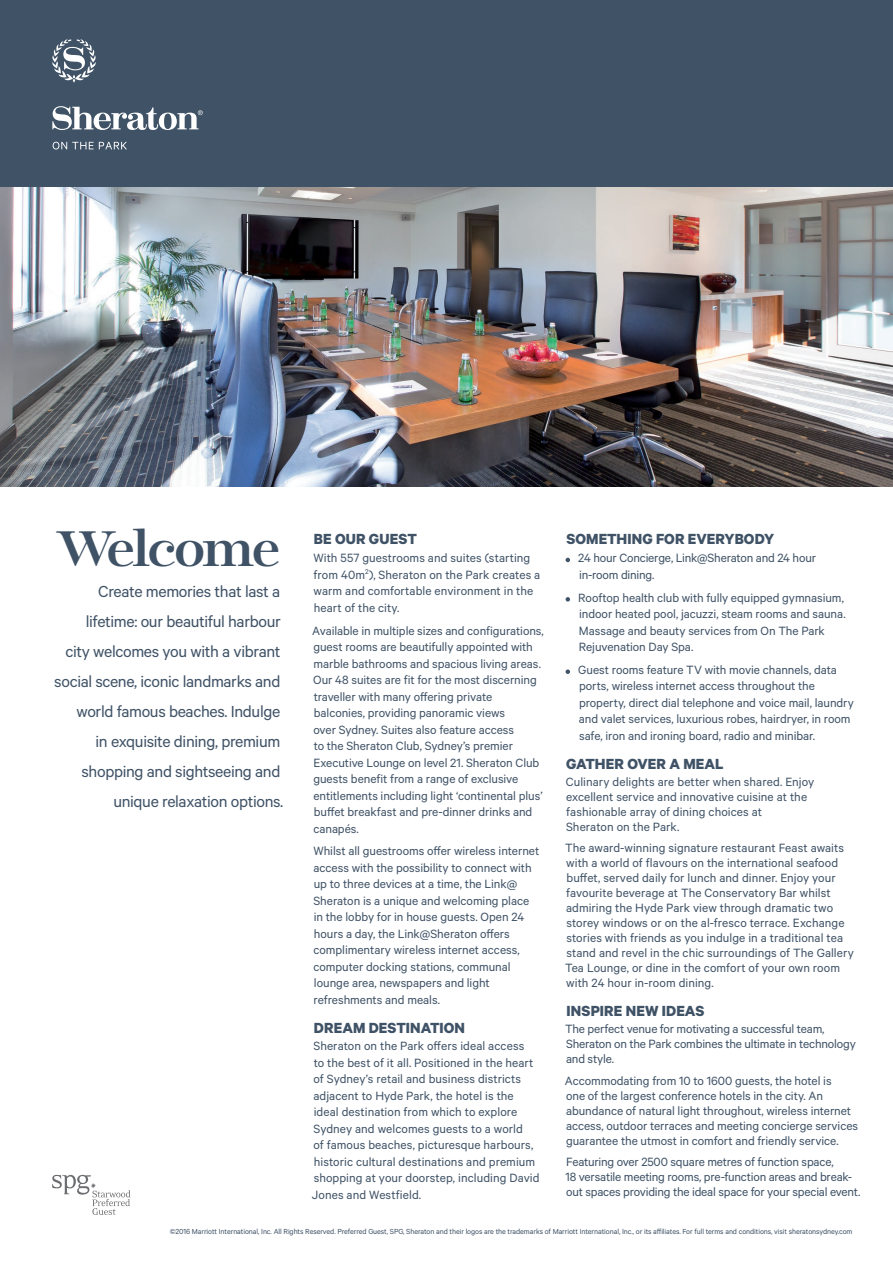
<style>
.page{position:relative;width:893px;height:1263px;background:#fff}
.page>*{position:absolute;margin:0;border:0;box-sizing:border-box;transform-origin:0 0}
.t1{font:49.5px "Encorpada Sheraton";letter-spacing:-.05em;color:#3f5266}
.t2{font:18px/30px "Calibre";letter-spacing:-.02em;color:#3f5266;text-align:right}
.t3{font:700 16.5px "Calibre";letter-spacing:.01em;color:#3f5266}
.t4{font:13.5px/16.5px "Calibre";color:#3f5266}
.t5{font:8.25px "Calibre";letter-spacing:-.01em;color:#3f5266}
</style>
<div class="page">
<div style="left:0;top:0;width:893px;height:187px;background:#3f5266"></div>
<svg style="left:566px;top:558px;width:4px;height:4px"></svg>
<svg style="left:566px;top:597px;width:4px;height:5px"></svg>
<svg style="left:566px;top:669px;width:4px;height:5px"></svg>
<img style="left:0;top:187px;width:893px;height:299px">
<svg style="left:52px;top:1175px;width:79px;height:40px"></svg>
<svg style="left:52px;top:106px;width:151px;height:24px"></svg>
<svg style="left:52px;top:39px;width:44px;height:44px"></svg>
<svg style="left:53px;top:142px;width:74px;height:7px"></svg>
<h1 class="t1" style="left:56px;top:514px;width:226px">Welcome</h1>
<p class="t2" style="left:54px;top:576px;width:230px">Create memories that last a lifetime: our beautiful harbour<br>city welcomes you with a vibrant social scene, iconic landmarks and world famous beaches. Indulge<br>in exquisite dining, premium shopping and sightseeing and unique relaxation options.</p>
<p class="t3" style="left:566px;top:528px;width:209px">SOMETHING FOR EVERYBODY</p>
<p class="t4" style="left:578px;top:549px;width:239px">24 hour Concierge, Link@Sheraton and 24 hour in-room dining.</p>
<p class="t4" style="left:578px;top:589px;width:269px">Rooftop health club with fully equipped gymnasium, indoor heated pool, jacuzzi, steam rooms and sauna.<br>Massage and beauty services from On The Park Rejuvenation Day Spa.</p>
<p class="t4" style="left:578px;top:661px;width:277px">Guest rooms feature TV with movie channels, data ports, wireless internet access throughout the property, direct dial telephone and voice mail, laundry and valet services, luxurious robes, hairdryer, in room safe, iron and ironing board, radio and minibar.</p>
<p class="t3" style="left:566px;top:754px;width:159px">GATHER OVER A MEAL</p>
<p class="t4" style="left:566px;top:774px;width:250px;line-height:15px">Culinary delights are better when shared. Enjoy excellent service and innovative cuisine at the fashionable array of dining choices at<br>Sheraton on the Park.</p>
<p class="t4" style="left:565px;top:840px;width:290px;line-height:15px">The award-winning signature restaurant Feast awaits with a world of flavours on the international seafood buffet, served daily for lunch and dinner. Enjoy your favourite beverage at The Conservatory Bar whilst admiring the Hyde Park view through dramatic two storey windows or on the al-fresco terrace. Exchange stories with friends as you indulge in a traditional tea stand and revel in the chic surroundings of The Gallery Tea Lounge, or dine in the comfort of your own room with 24 hour in-room dining.</p>
<p class="t3" style="left:567px;top:1001px;width:139px">INSPIRE NEW IDEAS</p>
<p class="t4" style="left:565px;top:1021px;width:292px;line-height:15px">The perfect venue for motivating a successful team,<br>Sheraton on the Park combines the ultimate in technology and style.</p>
<p class="t4" style="left:565px;top:1072px;width:295px;line-height:15px">Accommodating from 10 to 1600 guests, the hotel is<br>one of the largest conference hotels in the city. An abundance of natural light throughout, wireless internet access, outdoor terraces and meeting concierge services guarantee the utmost in comfort and friendly service.</p>
<p class="t4" style="left:566px;top:1154px;width:296px;line-height:15px">Featuring over 2500 square metres of function space,<br>18 versatile meeting rooms, pre-function areas and break&shy;out spaces providing the ideal space for your special event.</p>
<p class="t5" style="left:170px;top:1227px;width:684px">©2016 Marriott International, Inc. All Rights Reserved. Preferred Guest, SPG, Sheraton and their logos are the trademarks of Marriott International, Inc., or its affiliates. For full terms and conditions, visit sheratonsydney.com</p>
<p class="t3" style="left:314px;top:528px;width:105px">BE OUR GUEST</p>
<p class="t4" style="left:313px;top:549px;width:228px">With 557 guestrooms and suites (starting from 40m<sup>2</sup>), Sheraton on the Park creates a warm and comfortable environment in the heart of the city.</p>
<p class="t4" style="left:312px;top:622px;width:233px">Available in multiple sizes and configurations, guest rooms are beautifully appointed with marble bathrooms and spacious living areas.<br>Our 48 suites are fit for the most discerning traveller with many offering private balconies, providing panoramic views<br>over Sydney. Suites also feature access<br>to the Sheraton Club, Sydney’s premier Executive Lounge on level 21. Sheraton Club guests benefit from a range of exclusive entitlements including light ‘continental plus’ buffet breakfast and pre-dinner drinks and canapés.</p>
<p class="t4" style="left:313px;top:842px;width:227px">Whilst all guestrooms offer wireless internet access with the possibility to connect with up to three devices at a time, the Link@ Sheraton is a unique and welcoming place in the lobby for in house guests. Open 24 hours a day, the Link@Sheraton offers complimentary wireless internet access, computer docking stations, communal lounge area, newspapers and light refreshments and meals.</p>
<p class="t3" style="left:314px;top:1018px;width:153px">DREAM DESTINATION</p>
<p class="t4" style="left:312px;top:1037px;width:229px">Sheraton on the Park offers ideal access<br>to the best of it all. Positioned in the heart of Sydney’s retail and business districts adjacent to Hyde Park, the hotel is the ideal destination from which to explore Sydney and welcomes guests to a world<br>of famous beaches, picturesque harbours, historic cultural destinations and premium shopping at your doorstep, including David Jones and Westfield.</p>
</div>
